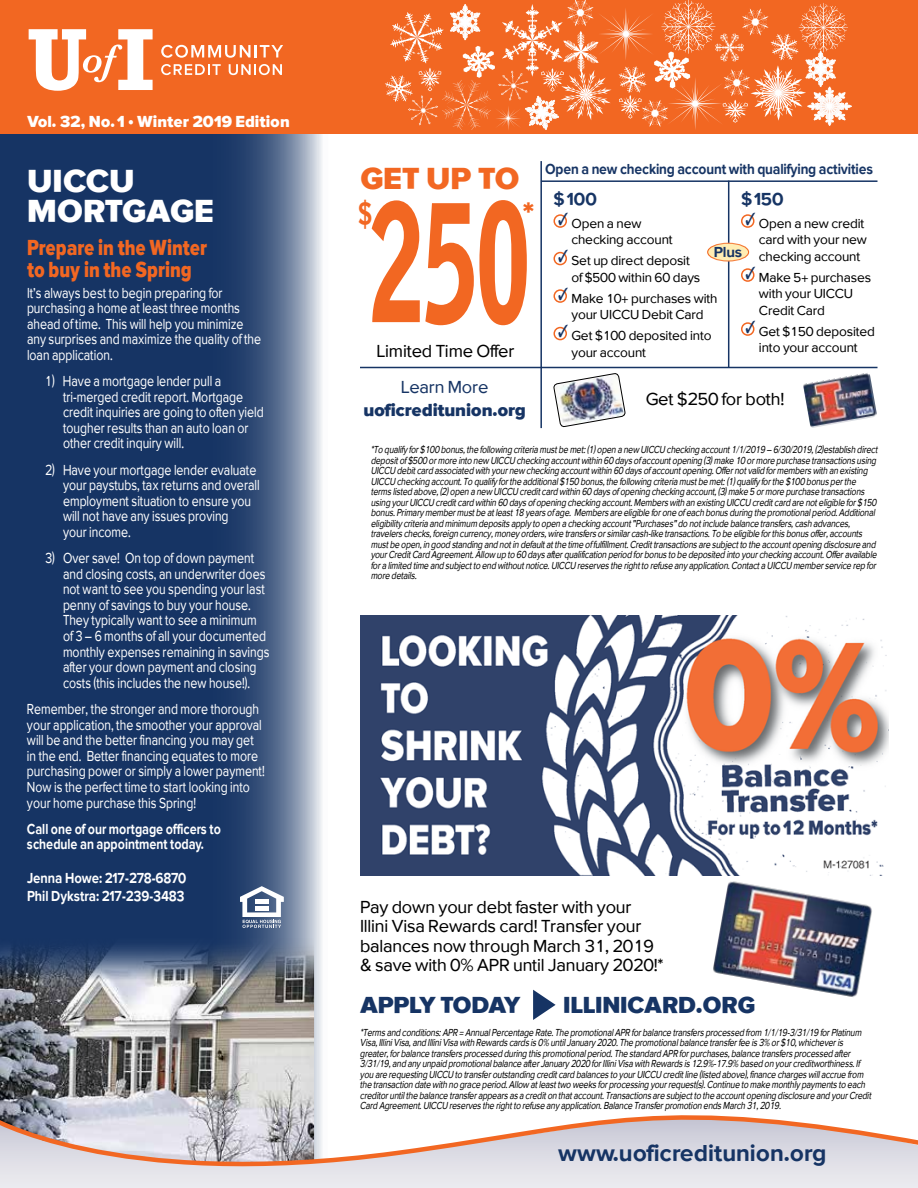
<style>
.page{position:relative;width:918px;height:1188px;background:#fff}
.page>*{position:absolute;margin:0;border:0;box-sizing:border-box;transform-origin:0 0}
.t1{font:900 162.75px "Bell Gothic BT";color:#f26722;scale:.61 1}
.t2{font:900 33px/30px "Proxima Sans";color:#fff}
.t3{font:900 31.5px "Proxima Sans";color:#f26722}
.t4{font:900 30.75px "Bell Gothic BT";color:#f26722;scale:.83 1}
.t5{font:500 24px "Proxima Sans";color:#163464}
.t6{font:900 24px "Proxima Sans";letter-spacing:-.01em;color:#163464}
.t7{font:900 24px "Proxima Sans";letter-spacing:-.03em;color:#163464}
.t8{font:900 22.5px/22.5px "Proxima Sans";color:#f26722;scale:.79 1}
.t9{font:18px/19.5px "Proxima Sans";letter-spacing:-.01em;color:#000}
.t10{font:900 18px "Proxima Sans";letter-spacing:-.01em;color:#163464}
.t11{font:18px "Proxima Sans";letter-spacing:-.01em;color:#163464}
.t12{font:500 18px "Proxima Sans";letter-spacing:-.07em;color:#163464}
.t13{font:900 16.5px "Proxima Sans";color:#fff}
.t14{font:15px/15.6px "Proxima Sans";color:#fff;scale:.81 1}
.t15{font:500 15px/15.6px "Proxima Sans";color:#fff;scale:.81 1}
.t16{font:500 15px "Proxima Sans";letter-spacing:-.01em;color:#163464;scale:.9 1}
.t17{font:500 15px/18px "Proxima Sans";color:#fff;scale:.85 1}
.t18{font:500 15px "Proxima Sans";letter-spacing:-.01em;color:#163464}
.t19{font:13.5px/16.5px "Proxima Sans";letter-spacing:-.01em;color:#000}
.t20{font:italic 10.5px/10.5px "Proxima Sans";letter-spacing:-.01em;color:#000;scale:.8 1}
</style>
<div class="page">
<svg style="left:0;top:134px;width:322px;height:960px;background:#2d4873"></svg>
<div style="left:0;top:0;width:918px;height:134px;background:#f26722"></div>
<svg style="left:161px;top:45px;width:122px;height:13px"></svg>
<svg style="left:161px;top:64px;width:60px;height:11px"></svg>
<svg style="left:229px;top:64px;width:53px;height:11px"></svg>
<svg style="left:29px;top:29px;width:124px;height:62px"></svg>
<svg style="left:240px;top:886px;width:44px;height:42px"></svg>
<div style="left:255px;top:899px;width:13px;height:5px;background:#fff"></div>
<div style="left:255px;top:906px;width:13px;height:5px;background:#fff"></div>
<img style="left:713px;top:881px;width:159px;height:116px">
<img style="left:0;top:935px;width:314px;height:159px">
<svg style="left:0;top:1094px;width:918px;height:94px"></svg>
<svg style="left:533px;top:990px;width:23px;height:30px"></svg>
<svg style="left:385px;top:0;width:467px;height:130px"></svg>
<img style="left:360px;top:615px;width:529px;height:260px">
<div style="left:741px;top:214px;width:13px;height:14px;border:2px solid #f26722;border-radius:50%"></div>
<div style="left:741px;top:268px;width:13px;height:14px;border:2px solid #f26722;border-radius:50%"></div>
<div style="left:741px;top:322px;width:13px;height:14px;border:2px solid #f26722;border-radius:50%"></div>
<div style="left:554px;top:214px;width:13px;height:14px;border:2px solid #f26722;border-radius:50%"></div>
<div style="left:554px;top:252px;width:13px;height:13px;border:2px solid #f26722;border-radius:50%"></div>
<div style="left:554px;top:289px;width:13px;height:14px;border:2px solid #f26722;border-radius:50%"></div>
<div style="left:554px;top:327px;width:13px;height:13px;border:2px solid #f26722;border-radius:50%"></div>
<hr style="left:540px;top:161px;width:2px;height:267px;background:#163464">
<img style="left:803px;top:373px;width:74px;height:55px">
<img style="left:553px;top:373px;width:73px;height:55px">
<hr style="left:728px;top:181px;width:1px;height:186px;background:#163464">
<hr style="left:541px;top:180px;width:337px;height:2px;background:#163464">
<hr style="left:541px;top:367px;width:337px;height:1px;background:#163464">
<hr style="left:360px;top:367px;width:182px;height:1px;background:#163464">
<div style="left:708px;top:243px;width:41px;height:18px;background:#ffedb3;border-radius:50%"></div>
<div style="left:707px;top:243px;width:42px;height:19px;border:1px solid #fff;border-radius:50%"></div>
<h3 class="t13" style="left:27px;top:113px;width:264px">Vol. 32, No. 1 • Winter 2019 Edition</h3>
<h2 class="t2" style="left:27px;top:165px;width:188px">UICCU<br>MORTGAGE</h2>
<h3 class="t8" style="left:27px;top:236px;width:230px">Prepare in the Winter to buy in the Spring</h3>
<h3 class="t14" style="left:27px;top:285px;width:291px">It’s always best to begin preparing for purchasing a home at least three months ahead of time. This will help you minimize any surprises and maximize the quality of the loan application.</h3>
<h3 class="t14" style="left:63px;top:373px;width:249px;text-indent:-18px">1) Have a mortgage lender pull a tri-merged credit report. Mortgage credit inquiries are going to often yield tougher results than an auto loan or other credit inquiry will.</h3>
<h3 class="t14" style="left:63px;top:462px;width:244px;text-indent:-18px">2) Have your mortgage lender evaluate your paystubs, tax returns and overall employment situation to ensure you will not have any issues proving<br>your income.</h3>
<p class="t14" style="left:63px;top:550px;width:257px;text-indent:-18px">3) Over save! On top of down payment and closing costs, an underwriter does not want to see you spending your last penny of savings to buy your house.<br>They typically want to see a minimum of 3 – 6 months of all your documented monthly expenses remaining in savings after your down payment and closing costs (this includes the new house!).</p>
<p class="t14" style="left:27px;top:701px;width:295px">Remember, the stronger and more thorough your application, the smoother your approval will be and the better financing you may get in the end. Better financing equates to more purchasing power or simply a lower payment!<br>Now is the perfect time to start looking into your home purchase this Spring!</p>
<h3 class="t15" style="left:27px;top:821px;width:241px">Call one of our mortgage officers to schedule an appointment today.</h3>
<h3 class="t17" style="left:27px;top:868px;width:189px">Jenna Howe: 217-278-6870<br>Phil Dykstra: 217-239-3483</h3>
<h3 class="t3" style="left:360px;top:160px;width:161px">GET UP TO</h3>
<h3 class="t4" style="left:358px;top:195px;width:19px">$</h3>
<h3 class="t3" style="left:523px;top:196px;width:13px">*</h3>
<h1 class="t1" style="left:368px;top:161px;width:268px">250</h1>
<h3 class="t9" style="left:377px;top:341px;width:139px">Limited Time Offer</h3>
<h3 class="t11" style="left:401px;top:377px;width:89px">Learn More</h3>
<h3 class="t10" style="left:363px;top:399px;width:164px">uoficreditunion.org</h3>
<h3 class="t16" style="left:545px;top:160px;width:366px">Open a new checking account with qualifying activities</h3>
<h3 class="t12" style="left:554px;top:189px;width:45px">$100</h3>
<p class="t19" style="left:571px;top:215px;width:103px;text-indent:-13px"><sup>✓</sup> Open a new checking account</p>
<p class="t19" style="left:571px;top:252px;width:130px;text-indent:-13px"><sup>✓</sup> Set up direct deposit of $500 within 60 days</p>
<p class="t19" style="left:558px;top:290px;width:161px;text-align:center"><sup>✓</sup> Make 10+ purchases with your UICCU Debit Card</p>
<p class="t19" style="left:558px;top:327px;width:155px"><sup>✓</sup> Get $100 deposited into</p>
<h3 class="t12" style="left:741px;top:189px;width:44px">$150</h3>
<p class="t19" style="left:759px;top:215px;width:109px;text-indent:-13px"><sup>✓</sup> Open a new credit card with your new checking account</p>
<p class="t19" style="left:759px;top:269px;width:114px;text-indent:-13px"><sup>✓</sup> Make 5+ purchases with your UICCU<br>Credit Card</p>
<p class="t19" style="left:746px;top:323px;width:131px;text-align:center"><sup>✓</sup> Get $150 deposited into your account</p>
<h3 class="t18" style="left:714px;top:244px;width:30px">Plus</h3>
<p class="t19" style="left:571px;top:344px;width:76px">your account</p>
<h3 class="t9" style="left:646px;top:389px;width:140px">Get $250 for both!</h3>
<p class="t20" style="left:371px;top:444px;width:637px">*To qualify for$100 bonus,the following criteria mustbe met:(1)open a new UICCU checking account1/1/2019 – 6/30/2019,(2)establish direct depositof $500 ormore into new UICCU checking accountwithin 60 daysof accountopening (3)make 10 ormore purchase transactionsusing UICCU debitcard associated with yournew checking accountwithin 60 daysof accountopening.Offernotvalid formemberswith an existing UICCU checking account.To qualify forthe additional$150 bonus,the following criteria mustbe met:(1)qualify forthe $100 bonusperthe termslisted above,(2)open a new UICCU creditcard within 60 daysof opening checking account,(3)make 5 ormore purchase transactions using yourUICCU creditcard within 60 daysof opening checking account.Memberswith an existing UICCU creditcard are noteligible for$150 bonus.Primary membermustbe atleast18 yearsof age. Membersare eligible forone of each bonusduring the promotionalperiod.Additional eligibility criteria and minimum depositsapply to open a checking account"Purchases"do notinclude balance transfers,cash advances, travelerschecks,foreign currency,money orders,wire transfersorsimilarcash-like transactions.To be eligible forthisbonusoffer,accounts mustbe open,in good standing and notin defaultatthe time of fulfillment.Credittransactionsare subjectto the accountopening disclosure and yourCreditCard Agreement.Allow up to 60 daysafterqualification period forbonusto be deposited into yourchecking account.Offeravailable fora limited time and subjectto end withoutnotice.UICCU reservesthe rightto refuse any application.Contacta UICCU memberservice rep for more details.</p>
<h3 class="t9" style="left:360px;top:897px;width:305px">Pay down your debt faster with your Illini Visa Rewards card! Transfer your balances now through March 31, 2019 &amp; save with 0% APR until January 2020!*</h3>
<h3 class="t7" style="left:360px;top:991px;width:162px">APPLY TODAY</h3>
<h3 class="t6" style="left:563px;top:991px;width:194px">ILLINICARD.ORG</h3>
<p class="t20" style="left:360px;top:1027px;width:643px">*Termsand conditions:APR = AnnualPercentage Rate.The promotionalAPR forbalance transfersprocessed from 1/1/19-3/31/19 forPlatinum Visa,IlliniVisa,and IlliniVisa with Rewardscardsis0% untilJanuary 2020.The promotionalbalance transferfee is3% or$10,whicheveris greater,forbalance transfersprocessed during thispromotionalperiod.The standard APR forpurchases,balance transfersprocessed after 3/31/19,and any unpaid promotionalbalance afterJanuary 2020 forIlliniVisa with Rewardsis12.9%-17.9% based on yourcreditworthiness.If you are requesting UICCU to transferoutstanding creditcard balancesto yourUICCU creditline (listed above),finance chargeswillaccrue from the transaction date with no grace period.Allow atleasttwo weeksforprocessing yourrequest(s).Continue to make monthly paymentsto each creditoruntilthe balance transferappearsasa crediton thataccount.Transactionsare subjectto the accountopening disclosure and yourCredit Card Agreement.UICCU reservesthe rightto refuse any application.Balance Transferpromotion endsMarch 31,2019.</p>
<h3 class="t5" style="left:558px;top:1140px;width:270px">www.uoficreditunion.org</h3>
</div>
